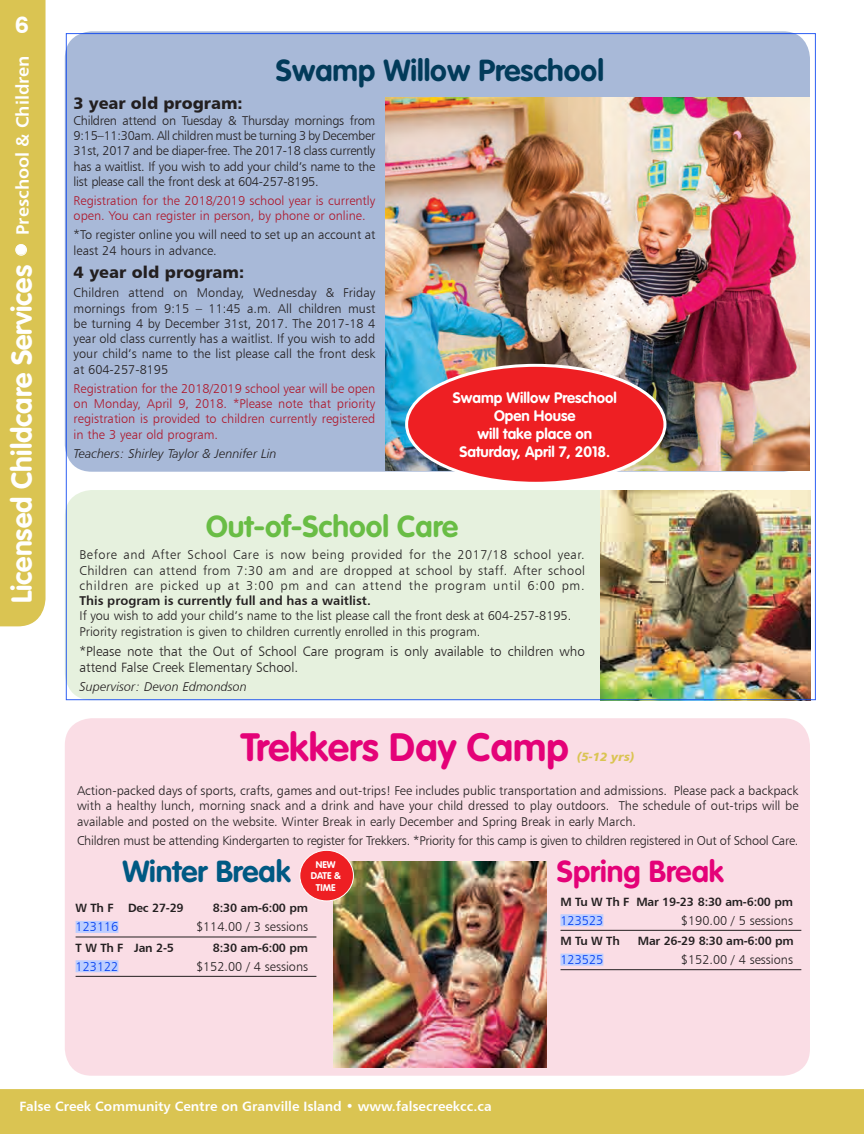
<style>
.page{position:relative;width:864px;height:1134px;background:#fff}
.page>*{position:absolute;margin:0;border:0;box-sizing:border-box;transform-origin:0 0}
.BIG_HEADER_FEATURE{font:700 39px "VAG Rounded";color:#e40278}
.BIG_HEADER_FEATURE-2{font:700 30px "VAG Rounded";color:#023b5a}
.BIG_HEADER_FEATURE-3{font:700 30px "VAG Rounded";color:#69bd45}
.BIG_HEADER_FEATURE-4{font:700 30px "VAG Rounded";color:#e40278}
.BIG_HEADER_FEATURE-5{font:700 30px "VAG Rounded";color:#005983}
.t1{font:700 28.5px "VAG Rounded";color:#fff}
.t2{font:700 24px "Swiss 721 BT";color:#fff}
.COURSE{font:16.5px "Humanist 777 BT Black B";color:#231f20}
.BODY{font:16.5px "Humanist 777 BT Black B";color:#231f20}
.Adult-SubHead{font:700 15px/18px "VAG Rounded";color:#fff;text-align:center}
.BODY-2{font:13.5px/16.2px "Humanist 777 BT Light B";color:#231f20}
.t3{font:13.5px "Humanist 777 BT Bold B";color:#fff}
.BODY-3{font:12.75px/15.3px "Humanist 777 BT Light B";color:#231f20;text-align:justify}
.space{font:12.75px/15.3px "Humanist 777 BT Light B";color:#231f20;text-align:justify}
.BODY-4{font:12.75px/15.3px "Humanist 777 BT Light B";color:#ae172b}
.BODY-5{font:12.75px "Humanist 777 BT Light B";letter-spacing:-.02em;color:#231f20}
.SESS-withline{font:12.75px "Humanist 777 BT Light B";color:#231f20}
.BODY-6{font:12.75px "Humanist 777 BT Light Italic B";color:#231f20}
.SESS-withline-2{font:12.75px "Humanist 777 BT Light B";color:#003df1}
.SESS{font:12px "Humanist 777 BT Bold B";letter-spacing:-.02em;color:#231f20}
.BIG_HEADER_FEATURE-6{font:12px "Humanist 777 BT Black Italic B";color:#dac452}
.Adult-SubHead-2{font:700 9.6px/11.6px "VAG Rounded";color:#fff;text-align:center}
.s1{font-size:30px}
.s2{font-family:"Humanist 777 BT Bold B";font-weight:400;font-size:18px}
.s3{font-family:"Humanist 777 BT Bold B"}
</style>
<div class="page">
<div style="left:0;top:1089px;width:864px;height:45px;background:#dac452"></div>
<div style="left:0;top:0;width:46px;height:627px;background:#dac452"></div>
<div style="left:65px;top:718px;width:745px;height:358px;background:#f9d7e0;border-radius:27px"></div>
<div style="left:65px;top:490px;width:745px;height:210px;background:#e1efd8;border-radius:27px"></div>
<div style="left:65px;top:31px;width:745px;height:441px;background:#a8b9d8;border-radius:27px"></div>
<div style="left:16px;top:244px;width:11px;height:12px;border:1px solid #fff;border-radius:50%"></div>
<hr style="left:561px;top:930px;width:240px;height:1px;background:#231f20">
<div style="left:561px;top:914px;width:42px;height:12px;background:#bdceff"></div>
<hr style="left:561px;top:969px;width:240px;height:1px;background:#231f20">
<div style="left:561px;top:954px;width:42px;height:12px;background:#bdceff"></div>
<img style="left:600px;top:490px;width:211px;height:208px">
<img style="left:334px;top:861px;width:213px;height:207px">
<img style="left:385px;top:98px;width:425px;height:372px">
<div style="left:407px;top:365px;width:258px;height:118px;background:#ee1f23;border-radius:50%"></div>
<div style="left:405px;top:364px;width:261px;height:121px;border:3px solid #fff;border-radius:50%"></div>
<hr style="left:76px;top:937px;width:240px;height:1px;background:#231f20">
<div style="left:76px;top:921px;width:42px;height:12px;background:#bdceff"></div>
<hr style="left:76px;top:976px;width:240px;height:1px;background:#231f20">
<div style="left:76px;top:960px;width:42px;height:12px;background:#bdceff"></div>
<div style="left:300px;top:850px;width:53px;height:51px;background:#ee1f23;border-radius:50%"></div>
<div style="left:299px;top:850px;width:55px;height:51px;border:1px solid #fff;border-radius:50%"></div>
<p class="t2" style="left:15px;top:10px;width:15px">6</p>
<p class="t1" style="left:5px;top:603px;width:549px;rotate:-90deg">Licensed Childcare Services <span class="s1">•</span> <span class="s2">Preschool &amp; Children</span></p>
<p class="BIG_HEADER_FEATURE-2" style="left:276px;top:53px;width:330px">Swamp Willow Preschool</p>
<p class="COURSE" style="left:74px;top:93px;width:170px">3 year old program:</p>
<p class="BODY-3" style="left:74px;top:112px;width:303px">Children attend on Tuesday &amp; Thursday mornings from 9:15–11:30am. All children must be turning 3 by December 31st, 2017 and be diaper-free. The 2017-18 class currently has a waitlist. If you wish to add your child’s name to the list please call the front desk at 604-257-8195.</p>
<p class="BODY-4" style="left:74px;top:193px;width:303px">Registration for the 2018/2019 school year is currently open. You can register in person, by phone or online.</p>
<p class="BODY-3" style="left:74px;top:227px;width:303px">*To register online you will need to set up an account at least 24 hours in advance.</p>
<p class="BODY" style="left:74px;top:262px;width:172px">4 year old program:</p>
<p class="BODY-3" style="left:74px;top:285px;width:303px">Children attend on Monday, Wednesday &amp; Friday mornings from 9:15 – 11:45 a.m. All children must be turning 4 by December 31st, 2017. The 2017-18 4 year old class currently has a waitlist. If you wish to add your child’s name to the list please call the front desk at 604-257-8195</p>
<p class="BODY-4" style="left:74px;top:381px;width:303px;text-align:justify">Registration for the 2018/2019 school year will be open on Monday, April 9, 2018. *Please note that priority registration is provided to children currently registered in the 3 year old program.</p>
<p class="BODY-6" style="left:74px;top:446px;width:205px">Teachers: Shirley Taylor &amp; Jennifer Lin</p>
<p class="Adult-SubHead" style="left:453px;top:389px;width:166px">Swamp Willow Preschool<br>Open House<br>will take place on<br>Saturday, April 7, 2018.</p>
<p class="BIG_HEADER_FEATURE-3" style="left:206px;top:509px;width:253px">Out-of-School Care</p>
<p class="space" style="left:80px;top:547px;width:507px">Before and After School Care is now being provided for the 2017/18 school year.<br>Children can attend from 7:30 am and are dropped at school by staff. After school children are picked up at 3:00 pm and can attend the program until 6:00 pm.<br><span class="s3">This program is currently full and has a waitlist.</span></p>
<p class="space" style="left:80px;top:608px;width:493px">If you wish to add your child’s name to the list please call the front desk at 604-257-8195.</p>
<p class="BODY-3" style="left:80px;top:623px;width:402px">Priority registration is given to children currently enrolled in this program.</p>
<p class="BODY-2" style="left:80px;top:643px;width:507px">*Please note that the Out of School Care program is only available to children who attend False Creek Elementary School.</p>
<p class="BODY-6" style="left:80px;top:679px;width:169px">Supervisor: Devon Edmondson</p>
<p class="BIG_HEADER_FEATURE" style="left:241px;top:724px;width:329px">Trekkers Day Camp</p>
<p class="BIG_HEADER_FEATURE-6" style="left:577px;top:749px;width:59px">(5-12 yrs)</p>
<p class="BODY-3" style="left:77px;top:783px;width:723px">Action-packed days of sports, crafts, games and out-trips! Fee includes public transportation and admissions. Please pack a backpack with a healthy lunch, morning snack and a drink and have your child dressed to play outdoors. The schedule of out-trips will be available and posted on the website. Winter Break in early December and Spring Break in early March.</p>
<p class="BODY-5" style="left:77px;top:832px;width:723px">Children must be attending Kindergarten to register for Trekkers. *Priority for this camp is given to children registered in Out of School Care.</p>
<p class="BIG_HEADER_FEATURE-5" style="left:122px;top:854px;width:170px">Winter Break</p>
<p class="Adult-SubHead-2" style="left:311px;top:859px;width:32px">NEW<br>DATE &amp;<br>TIME</p>
<p class="SESS" style="left:76px;top:901px;width:110px">W Th F Dec 27-29</p>
<p class="SESS" style="left:213px;top:901px;width:97px">8:30 am-6:00 pm</p>
<p class="SESS-withline-2" style="left:76px;top:919px;width:44px">123116</p>
<p class="SESS-withline" style="left:196px;top:919px;width:114px">$114.00 / 3 sessions</p>
<p class="SESS" style="left:76px;top:940px;width:100px">T W Th F Jan 2-5</p>
<p class="SESS" style="left:213px;top:940px;width:97px">8:30 am-6:00 pm</p>
<p class="SESS-withline-2" style="left:76px;top:959px;width:44px">123122</p>
<p class="SESS-withline" style="left:196px;top:959px;width:114px">$152.00 / 4 sessions</p>
<p class="BIG_HEADER_FEATURE-4" style="left:557px;top:854px;width:168px">Spring Break</p>
<p class="SESS" style="left:561px;top:894px;width:234px">M Tu W Th F Mar 19-23 8:30 am-6:00 pm</p>
<p class="SESS-withline-2" style="left:561px;top:912px;width:44px">123523</p>
<p class="SESS-withline" style="left:681px;top:912px;width:114px">$190.00 / 5 sessions</p>
<p class="SESS" style="left:561px;top:933px;width:61px">M Tu W Th</p>
<p class="SESS" style="left:638px;top:933px;width:157px">Mar 26-29 8:30 am-6:00 pm</p>
<p class="SESS-withline-2" style="left:561px;top:952px;width:44px">123525</p>
<p class="SESS-withline" style="left:681px;top:952px;width:114px">$152.00 / 4 sessions</p>
<p class="t3" style="left:20px;top:1098px;width:474px">False Creek Community Centre on Granville Island • www.falsecreekcc.ca</p>
</div>
